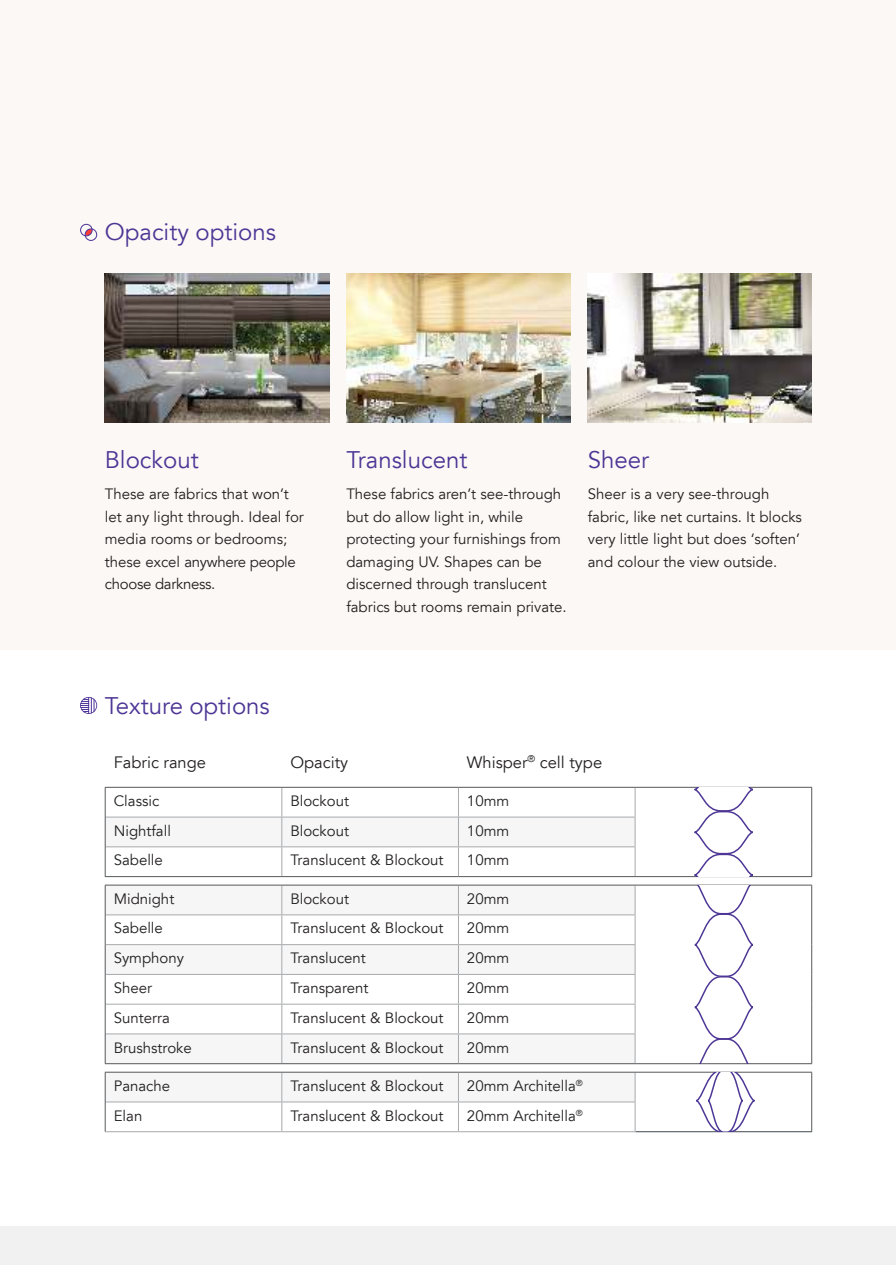
<style>
.page{position:relative;width:896px;height:1265px;background:#fff}
.page>*{position:absolute;margin:0;border:0;box-sizing:border-box;transform-origin:0 0}
.t1{font:24px "Avenir LT";color:#4d3695}
.t2{font:16.5px "Avenir LT";color:#221f1f}
.t3{font:15px/22.5px "Avenir LT";color:#221f1f}
</style>
<div class="page">
<div style="left:0;top:1226px;width:895px;height:39px;background:#f1f1f2"></div>
<div style="left:0;top:0;width:895px;height:650px;background:#fbf8f6"></div>
<svg style="left:85px;top:229px;width:7px;height:7px"></svg>
<div style="left:80px;top:224px;width:12px;height:12px;border:1px solid #4c3298;border-radius:50%"></div>
<div style="left:85px;top:229px;width:12px;height:12px;border:1px solid #4c3298;border-radius:50%"></div>
<svg style="left:80px;top:697px;width:17px;height:17px"></svg>
<img style="left:587px;top:274px;width:224px;height:149px">
<img style="left:346px;top:274px;width:224px;height:149px">
<img style="left:105px;top:274px;width:224px;height:149px">
<svg style="left:105px;top:788px;width:706px;height:127px"></svg>
<hr style="left:635px;top:1131px;width:176px;height:1px;background:#40474e">
<hr style="left:105px;top:787px;width:177px;height:1px;background:#57585a">
<hr style="left:282px;top:787px;width:176px;height:1px;background:#57585a">
<hr style="left:458px;top:787px;width:176px;height:1px;background:#57585a">
<hr style="left:634px;top:787px;width:177px;height:1px;background:#57585a">
<svg style="left:811px;top:788px;width:1px;height:29px"></svg>
<hr style="left:811px;top:817px;width:1px;height:30px;background:#57585a">
<svg style="left:811px;top:847px;width:1px;height:29px"></svg>
<hr style="left:634px;top:876px;width:177px;height:1px;background:#57585a">
<svg style="left:105px;top:788px;width:530px;height:88px"></svg>
<hr style="left:105px;top:876px;width:177px;height:1px;background:#57585a">
<hr style="left:282px;top:876px;width:176px;height:1px;background:#57585a">
<hr style="left:458px;top:876px;width:176px;height:1px;background:#57585a">
<hr style="left:105px;top:1131px;width:177px;height:1px;background:#a7a9ab">
<hr style="left:282px;top:1131px;width:176px;height:1px;background:#a7a9ab">
<hr style="left:458px;top:1131px;width:177px;height:1px;background:#a7a9ab">
<hr style="left:634px;top:885px;width:177px;height:1px;background:#57585a">
<hr style="left:811px;top:885px;width:1px;height:30px;background:#57585a">
<hr style="left:811px;top:915px;width:1px;height:30px;background:#57585a">
<svg style="left:811px;top:945px;width:1px;height:29px"></svg>
<hr style="left:811px;top:974px;width:1px;height:30px;background:#57585a">
<hr style="left:811px;top:1004px;width:1px;height:30px;background:#57585a">
<svg style="left:811px;top:1034px;width:1px;height:29px"></svg>
<hr style="left:634px;top:1063px;width:177px;height:1px;background:#57585a">
<hr style="left:634px;top:1072px;width:177px;height:1px;background:#57585a">
<svg style="left:811px;top:1073px;width:1px;height:58px"></svg>
<svg style="left:105px;top:885px;width:530px;height:246px"></svg>
<svg style="left:693px;top:788px;width:61px;height:88px"></svg>
<svg style="left:693px;top:885px;width:61px;height:178px"></svg>
<svg style="left:696px;top:1073px;width:59px;height:58px"></svg>
<h1 class="t1" style="left:105px;top:222px;width:173px">Opacity options</h1>
<h1 class="t1" style="left:105px;top:450px;width:95px">Blockout</h1>
<p class="t3" style="left:105px;top:485px;width:200px">These are fabrics that won’t let any light through. Ideal for media rooms or bedrooms; these excel anywhere people choose darkness.</p>
<h1 class="t1" style="left:105px;top:696px;width:166px">Texture options</h1>
<h1 class="t1" style="left:346px;top:450px;width:122px">Translucent</h1>
<p class="t3" style="left:346px;top:485px;width:222px">These fabrics aren’t see-through but do allow light in, while protecting your furnishings from damaging UV. Shapes can be discerned through translucent fabrics but rooms remain private.</p>
<h1 class="t1" style="left:587px;top:450px;width:63px">Sheer</h1>
<p class="t3" style="left:587px;top:485px;width:215px">Sheer is a very see-through fabric, like net curtains. It blocks very little light but does ‘soften’ and colour the view outside.</p>
<p class="t2" style="left:114px;top:755px;width:94px">Fabric range</p>
<p class="t2" style="left:290px;top:755px;width:59px">Opacity</p>
<p class="t2" style="left:467px;top:755px;width:137px">Whisper<sup>®</sup> cell type</p>
<p class="t3" style="left:114px;top:791px;width:47px">Classic</p>
<p class="t3" style="left:290px;top:791px;width:60px">Blockout</p>
<p class="t3" style="left:467px;top:790px;width:44px">10mm</p>
<p class="t3" style="left:114px;top:821px;width:59px">Nightfall</p>
<p class="t3" style="left:290px;top:821px;width:60px">Blockout</p>
<p class="t3" style="left:467px;top:820px;width:44px">10mm</p>
<p class="t3" style="left:114px;top:851px;width:51px">Sabelle</p>
<p class="t3" style="left:290px;top:851px;width:155px">Translucent &amp; Blockout</p>
<p class="t3" style="left:467px;top:849px;width:44px">10mm</p>
<p class="t3" style="left:114px;top:889px;width:62px">Midnight</p>
<p class="t3" style="left:290px;top:889px;width:60px">Blockout</p>
<p class="t3" style="left:467px;top:888px;width:44px">20mm</p>
<p class="t3" style="left:114px;top:919px;width:51px">Sabelle</p>
<p class="t3" style="left:290px;top:919px;width:155px">Translucent &amp; Blockout</p>
<p class="t3" style="left:467px;top:917px;width:44px">20mm</p>
<p class="t3" style="left:114px;top:948px;width:72px">Symphony</p>
<p class="t3" style="left:290px;top:948px;width:77px">Translucent</p>
<p class="t3" style="left:467px;top:947px;width:44px">20mm</p>
<p class="t3" style="left:114px;top:978px;width:40px">Sheer</p>
<p class="t3" style="left:290px;top:978px;width:80px">Transparent</p>
<p class="t3" style="left:467px;top:977px;width:44px">20mm</p>
<p class="t3" style="left:114px;top:1008px;width:58px">Sunterra</p>
<p class="t3" style="left:290px;top:1008px;width:155px">Translucent &amp; Blockout</p>
<p class="t3" style="left:467px;top:1007px;width:44px">20mm</p>
<p class="t3" style="left:114px;top:1038px;width:80px">Brushstroke</p>
<p class="t3" style="left:290px;top:1038px;width:155px">Translucent &amp; Blockout</p>
<p class="t3" style="left:467px;top:1037px;width:44px">20mm</p>
<p class="t3" style="left:114px;top:1076px;width:58px">Panache</p>
<p class="t3" style="left:290px;top:1076px;width:155px">Translucent &amp; Blockout</p>
<p class="t3" style="left:467px;top:1075px;width:117px">20mm Architella<sup>®</sup></p>
<p class="t3" style="left:114px;top:1106px;width:30px">Elan</p>
<p class="t3" style="left:290px;top:1106px;width:155px">Translucent &amp; Blockout</p>
<p class="t3" style="left:467px;top:1105px;width:117px">20mm Architella<sup>®</sup></p>
</div>
